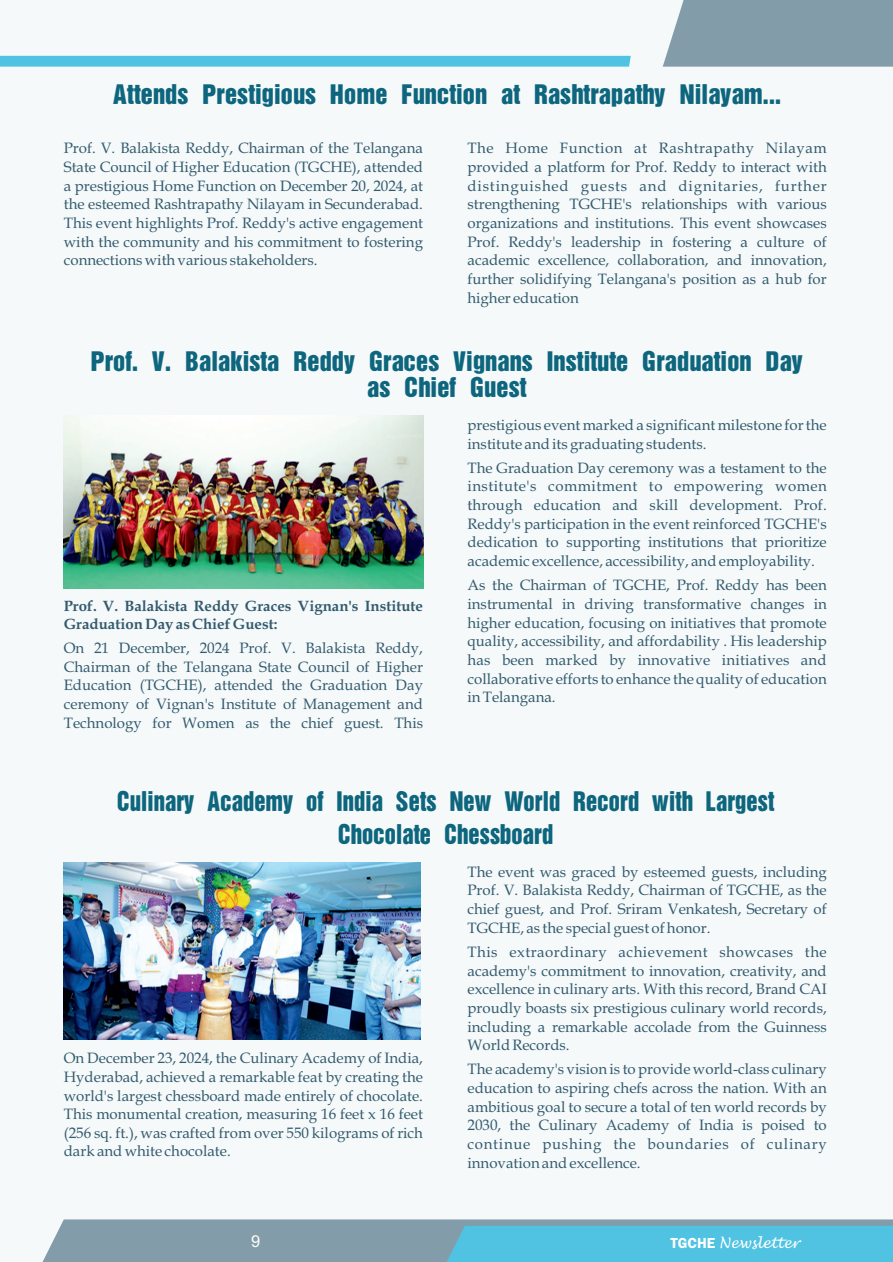
<style>
.page{position:relative;width:893px;height:1262px;background:#fff}
.page>*{position:absolute;margin:0;border:0;box-sizing:border-box;transform-origin:0 0}
.t1{font:27px/26px "Helvetica Roman Semi B";color:#0d667d;text-align:center}
.t2{font:27px/32.7px "Helvetica Roman Semi B";color:#0d667d;text-align:center;scale:.92 1}
.t3{font:16.5px "Arial";color:#fff}
.t4{font:15px/18.6px "Book Antiqua";color:#325a6d;text-align:justify}
.t5{font:700 15px/17.9px "Book Antiqua";color:#325a6d}
.t6{font:italic 14.25px "Lucida Handwriting";color:#fff}
.s1{font-family:"Franklin Gothic";font-weight:600;font-style:normal;font-size:15px}
</style>
<div class="page">
<div style="left:0;top:0;width:892px;height:1261px;background:#f5f9fa"></div>
<svg style="left:43px;top:1219px;width:849px;height:42px;background:#6faec3"></svg>
<div style="left:662px;top:0;width:230px;height:67px;background:#839ca9"></div>
<svg style="left:0;top:56px;width:630px;height:11px;background:#55c4e3"></svg>
<img style="left:64px;top:862px;width:356px;height:177px">
<img style="left:64px;top:415px;width:359px;height:173px">
<h1 class="t1" style="left:113px;top:83px;width:669px">Attends Prestigious Home Function at Rashtrapathy Nilayam...</h1>
<p class="t4" style="left:64px;top:141px;width:361px">Prof. V. Balakista Reddy, Chairman of the Telangana State Council of Higher Education (TGCHE), attended a prestigious Home Function on December 20, 2024, at the esteemed Rashtrapathy Nilayam in Secunderabad.<br>This event highlights Prof. Reddy's active engagement with the community and his commitment to fostering connections with various stakeholders.</p>
<p class="t4" style="left:467px;top:141px;width:361px">The Home Function at Rashtrapathy Nilayam provided a platform for Prof. Reddy to interact with distinguished guests and dignitaries, further strengthening TGCHE's relationships with various organizations and institutions. This event showcases Prof. Reddy's leadership in fostering a culture of academic excellence, collaboration, and innovation, further solidifying Telangana's position as a hub for higher education</p>
<h1 class="t1" style="left:91px;top:349px;width:713px">Prof. V. Balakista Reddy Graces Vignans Institute Graduation Day as Chief Guest</h1>
<p class="t5" style="left:64px;top:599px;width:361px">Prof. V. Balakista Reddy Graces Vignan's Institute<br>Graduation Day as Chief Guest:</p>
<p class="t4" style="left:64px;top:640px;width:361px">On 21 December, 2024 Prof. V. Balakista Reddy, Chairman of the Telangana State Council of Higher Education (TGCHE), attended the Graduation Day ceremony of Vignan's Institute of Management and Technology for Women as the chief guest. This</p>
<p class="t4" style="left:467px;top:417px;width:361px">prestigious event marked a significant milestone for the institute and its graduating students.</p>
<p class="t4" style="left:467px;top:460px;width:361px">The Graduation Day ceremony was a testament to the institute's commitment to empowering women through education and skill development. Prof.<br>Reddy's participation in the event reinforced TGCHE's dedication to supporting institutions that prioritize academic excellence, accessibility, and employability.</p>
<p class="t4" style="left:467px;top:577px;width:361px">As the Chairman of TGCHE, Prof. Reddy has been instrumental in driving transformative changes in higher education, focusing on initiatives that promote quality, accessibility, and affordability . His leadership has been marked by innovative initiatives and collaborative efforts to enhance the quality of education in Telangana.</p>
<h1 class="t2" style="left:117px;top:786px;width:716px">Culinary Academy of India Sets New World Record with Largest<br>Chocolate Chessboard</h1>
<p class="t4" style="left:64px;top:1050px;width:361px">On December 23, 2024, the Culinary Academy of India, Hyderabad, achieved a remarkable feat by creating the world's largest chessboard made entirely of chocolate.<br>This monumental creation, measuring 16 feet x 16 feet (256 sq. ft.), was crafted from over 550 kilograms of rich dark and white chocolate.</p>
<p class="t4" style="left:467px;top:864px;width:361px">The event was graced by esteemed guests, including Prof. V. Balakista Reddy, Chairman of TGCHE, as the chief guest, and Prof. Sriram Venkatesh, Secretary of TGCHE, as the special guest of honor.</p>
<p class="t4" style="left:467px;top:944px;width:361px">This extraordinary achievement showcases the academy's commitment to innovation, creativity, and excellence in culinary arts. With this record, Brand CAI proudly boasts six prestigious culinary world records, including a remarkable accolade from the Guinness World Records.</p>
<p class="t4" style="left:467px;top:1061px;width:361px">The academy's vision is to provide world-class culinary education to aspiring chefs across the nation. With an ambitious goal to secure a total of ten world records by 2030, the Culinary Academy of India is poised to continue pushing the boundaries of culinary innovation and excellence.</p>
<p class="t3" style="left:251px;top:1231px;width:11px">9</p>
<p class="t6" style="left:670px;top:1235px;width:130px"><span class="s1">TGCHE</span> Newsletter</p>
</div>
